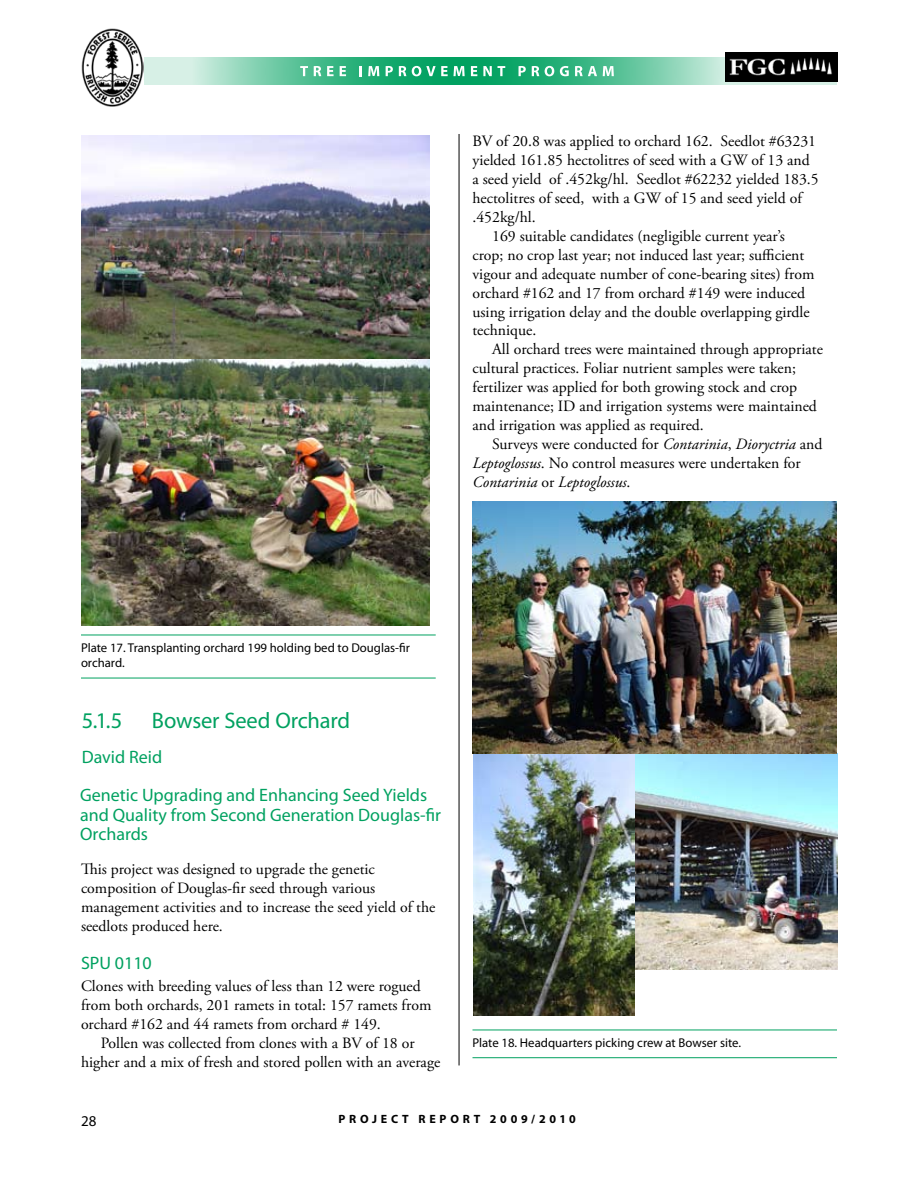
<style>
.page{position:relative;width:918px;height:1188px;background:#fff}
.page>*{position:absolute;margin:0;border:0;box-sizing:border-box;transform-origin:0 0}
.t1{font:22.5px "Myriad Pro";letter-spacing:-.01em;color:#00a160}
.t2{font:18px/19.5px "Myriad Pro";color:#00a160}
.t3{font:15.75px/18.9px "Adobe Garamond Pro";color:#000}
.t4{font:italic 15.75px "Adobe Garamond Pro";color:#000}
.t5{font:15px "Myriad Pro";color:#000}
.t6{font:12.75px/15.3px "Myriad Pro";color:#000}
.t7{font:700 12px "Myriad Pro";letter-spacing:.31em;color:#000}
.s1{font-style:italic}
.s2{font-style:normal}
</style>
<div class="page">
<svg style="left:144px;top:57px;width:693px;height:27px;background:#63c59d"></svg>
<svg style="left:300px;top:66px;width:8px;height:10px"></svg>
<svg style="left:314px;top:66px;width:7px;height:10px"></svg>
<svg style="left:327px;top:66px;width:7px;height:10px"></svg>
<svg style="left:340px;top:66px;width:6px;height:10px"></svg>
<svg style="left:360px;top:66px;width:2px;height:10px"></svg>
<svg style="left:368px;top:66px;width:11px;height:10px"></svg>
<svg style="left:386px;top:66px;width:7px;height:10px"></svg>
<svg style="left:399px;top:66px;width:7px;height:10px"></svg>
<svg style="left:412px;top:66px;width:53px;height:10px"></svg>
<svg style="left:471px;top:66px;width:6px;height:10px"></svg>
<svg style="left:483px;top:66px;width:9px;height:10px"></svg>
<svg style="left:498px;top:66px;width:7px;height:10px"></svg>
<svg style="left:519px;top:66px;width:7px;height:10px"></svg>
<svg style="left:532px;top:66px;width:7px;height:10px"></svg>
<svg style="left:545px;top:66px;width:9px;height:10px"></svg>
<svg style="left:560px;top:66px;width:9px;height:10px"></svg>
<svg style="left:575px;top:66px;width:22px;height:10px"></svg>
<svg style="left:603px;top:66px;width:11px;height:10px"></svg>
<img style="left:725px;top:53px;width:112px;height:29px">
<img style="left:81px;top:29px;width:63px;height:77px">
<img style="left:81px;top:135px;width:349px;height:491px">
<hr style="left:459px;top:134px;width:1px;height:931px;background:#000">
<hr style="left:81px;top:635px;width:355px;height:1px;background:#00a160">
<hr style="left:81px;top:678px;width:355px;height:1px;background:#00a160">
<img style="left:635px;top:753px;width:203px;height:216px">
<img style="left:473px;top:753px;width:162px;height:263px">
<img style="left:472px;top:501px;width:365px;height:252px">
<hr style="left:472px;top:1030px;width:365px;height:1px;background:#00a160">
<hr style="left:472px;top:1057px;width:365px;height:1px;background:#00a160">
<p class="t3" style="left:472px;top:133px;width:345px">BV of 20.8 was applied to orchard 162. Seedlot #63231</p>
<p class="t3" style="left:472px;top:151px;width:339px">yielded 161.85 hectolitres of seed with a GW of 13 and</p>
<p class="t3" style="left:472px;top:170px;width:348px">a seed yield of .452kg/hl. Seedlot #62232 yielded 183.5</p>
<p class="t3" style="left:472px;top:189px;width:331px">hectolitres of seed, with a GW of 15 and seed yield of</p>
<p class="t3" style="left:472px;top:208px;width:65px">.452kg/hl.</p>
<p class="t3" style="left:492px;top:227px;width:294px">169 suitable candidates (negligible current year’s</p>
<p class="t3" style="left:472px;top:246px;width:333px">crop; no crop last year; not induced last year; sufficient</p>
<p class="t3" style="left:472px;top:265px;width:343px">vigour and adequate number of cone-bearing sites) from</p>
<p class="t3" style="left:472px;top:284px;width:334px">orchard #162 and 17 from orchard #149 were induced</p>
<p class="t3" style="left:472px;top:303px;width:339px">using irrigation delay and the double overlapping girdle</p>
<p class="t3" style="left:472px;top:322px;width:65px">technique.</p>
<p class="t3" style="left:492px;top:340px;width:332px">All orchard trees were maintained through appropriate</p>
<p class="t3" style="left:472px;top:359px;width:325px">cultural practices. Foliar nutrient samples were taken;</p>
<p class="t3" style="left:472px;top:378px;width:326px">fertilizer was applied for both growing stock and crop</p>
<p class="t3" style="left:472px;top:397px;width:346px">maintenance; ID and irrigation systems were maintained</p>
<p class="t3" style="left:472px;top:416px;width:233px">and irrigation was applied as required.</p>
<p class="t3" style="left:492px;top:435px;width:332px">Surveys were conducted for <span class="s1">Contarinia</span>, <span class="s1">Dioryctria</span> and</p>
<p class="t3" style="left:472px;top:454px;width:330px"><span class="s1">Leptoglossus</span>. No control measures were undertaken for</p>
<p class="t4" style="left:472px;top:472px;width:160px">Contarinia <span class="s2">or</span> Leptoglossus<span class="s2">.</span></p>
<p class="t6" style="left:81px;top:639px;width:331px">Plate 17. Transplanting orchard 199 holding bed to Douglas-fir orchard.</p>
<h1 class="t1" style="left:82px;top:707px;width:42px">5.1.5</h1>
<h1 class="t1" style="left:152px;top:707px;width:200px">Bowser Seed Orchard</h1>
<p class="t2" style="left:82px;top:747px;width:82px">David Reid</p>
<p class="t2" style="left:80px;top:785px;width:362px">Genetic Upgrading and Enhancing Seed Yields and Quality from Second Generation Douglas-fir<br>Orchards</p>
<p class="t3" style="left:81px;top:860px;width:356px">This project was designed to upgrade the genetic composition of Douglas-fir seed through various management activities and to increase the seed yield of the seedlots produced here.</p>
<p class="t2" style="left:81px;top:953px;width:72px">SPU 0110</p>
<p class="t3" style="left:81px;top:977px;width:352px">Clones with breeding values of less than 12 were rogued from both orchards, 201 ramets in total: 157 ramets from orchard #162 and 44 ramets from orchard # 149.</p>
<p class="t3" style="left:81px;top:1034px;width:361px;text-align:center">Pollen was collected from clones with a BV of 18 or<br>higher and a mix of fresh and stored pollen with an average</p>
<p class="t6" style="left:472px;top:1034px;width:270px">Plate 18. Headquarters picking crew at Bowser site.</p>
<p class="t5" style="left:81px;top:1111px;width:17px">28</p>
<p class="t7" style="left:339px;top:1111px;width:239px">PROJECT REPORT 2009/2010</p>
</div>
